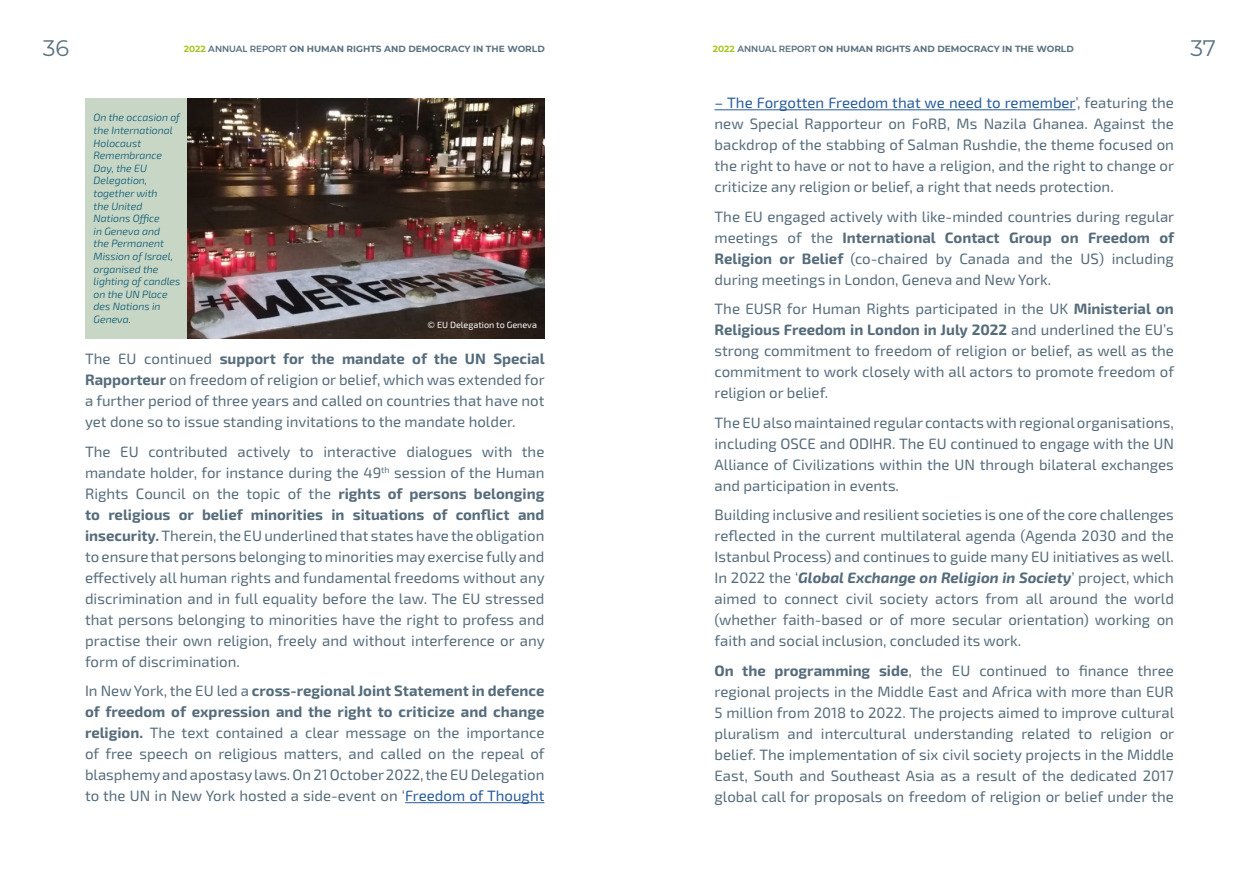
<style>
.page{position:relative;width:1259px;height:893px;background:#fff}
.page>*{position:absolute;margin:0;border:0;box-sizing:border-box;transform-origin:0 0}
.t1{font:22.5px "Montserrat";color:#597180}
.body{font:15px/21px "Exo 2";color:#566c7b;text-align:justify}
.Legende_Photo{font:italic 300 10.5px/12.6px "Exo 2";color:#00516e}
.t2{font:700 9px "Montserrat";color:#597180}
.body-2{font:9px "Exo 2";color:#fff}
.s1{color:#a5c720}
.s2{font-weight:500}
.s3{font-weight:700}
.s4{color:#275b9b}
.s5{font-weight:700;font-style:italic}
</style>
<div class="page">
<hr style="left:405px;top:802px;width:139px;height:1px;background:#275b9b">
<hr style="left:714px;top:109px;width:361px;height:1px;background:#275b9b">
<img style="left:186px;top:98px;width:358px;height:241px">
<div style="left:85px;top:98px;width:101px;height:241px;background:#c7d6c5"></div>
<h1 class="t1" style="left:43px;top:32px;width:28px">36</h1>
<p class="t2" style="left:184px;top:42px;width:362px"><span class="s1">2022</span> <span class="s2">ANNUAL REPORT</span> ON HUMAN RIGHTS AND DEMOCRACY IN THE WORLD</p>
<p class="t2" style="left:713px;top:42px;width:362px"><span class="s1">2022</span> <span class="s2">ANNUAL REPORT</span> ON HUMAN RIGHTS AND DEMOCRACY IN THE WORLD</p>
<h1 class="t1" style="left:1190px;top:32px;width:27px">37</h1>
<p class="Legende_Photo" style="left:94px;top:111px;width:88px">On the occasion of the International<br>Holocaust<br>Remembrance<br>Day, the EU<br>Delegation, together with<br>the United<br>Nations Office<br>in Geneva and<br>the Permanent<br>Mission of Israel, organised the lighting of candles on the UN Place des Nations in<br>Geneva.</p>
<p class="body-2" style="left:427px;top:319px;width:111px">© EU Delegation to Geneva</p>
<p class="body" style="left:85px;top:348px;width:461px">The EU continued <span class="s3">support for the mandate of the UN Special Rapporteur</span> on freedom of religion or belief, which was extended for a further period of three years and called on countries that have not yet done so to issue standing invitations to the mandate holder.</p>
<p class="body" style="left:85px;top:440px;width:461px">The EU contributed actively to interactive dialogues with the mandate holder, for instance during the 49<sup>th</sup> session of the Human Rights Council on the topic of the <span class="s3">rights of persons belonging to religious or belief minorities in situations of conflict and insecurity.</span> Therein, the EU underlined that states have the obligation to ensure that persons belonging to minorities may exercise fully and effectively all human rights and fundamental freedoms without any discrimination and in full equality before the law. The EU stressed that persons belonging to minorities have the right to profess and practise their own religion, freely and without interference or any form of discrimination.</p>
<p class="body" style="left:85px;top:680px;width:461px">In New York, the EU led a <span class="s3">cross-regional Joint Statement in defence of freedom of expression and the right to criticize and change religion.</span> The text contained a clear message on the importance of free speech on religious matters, and called on the repeal of blasphemy and apostasy laws. On 21 October 2022, the EU Delegation to the UN in New York hosted a side-event on ‘<span class="s4">Freedom of Thought</span></p>
<p class="body" style="left:714px;top:92px;width:461px"><span class="s4">– The Forgotten Freedom that we need to remember</span>’, featuring the new Special Rapporteur on FoRB, Ms Nazila Ghanea. Against the backdrop of the stabbing of Salman Rushdie, the theme focused on the right to have or not to have a religion, and the right to change or criticize any religion or belief, a right that needs protection.</p>
<p class="body" style="left:714px;top:205px;width:461px">The EU engaged actively with like-minded countries during regular meetings of the <span class="s3">International Contact Group on Freedom of Religion or Belief</span> (co-chaired by Canada and the US) including during meetings in London, Geneva and New York.</p>
<p class="body" style="left:714px;top:298px;width:461px">The EUSR for Human Rights participated in the UK <span class="s3">Ministerial on Religious Freedom in London in July 2022</span> and underlined the EU’s strong commitment to freedom of religion or belief, as well as the commitment to work closely with all actors to promote freedom of religion or belief.</p>
<p class="body" style="left:714px;top:411px;width:461px">The EU also maintained regular contacts with regional organisations, including OSCE and ODIHR. The EU continued to engage with the UN Alliance of Civilizations within the UN through bilateral exchanges and participation in events.</p>
<p class="body" style="left:714px;top:504px;width:461px">Building inclusive and resilient societies is one of the core challenges reflected in the current multilateral agenda (Agenda 2030 and the Istanbul Process) and continues to guide many EU initiatives as well.<br>In 2022 the ‘<span class="s5">Global Exchange on Religion in Society</span>’ project, which aimed to connect civil society actors from all around the world (whether faith-based or of more secular orientation) working on faith and social inclusion, concluded its work.</p>
<p class="body" style="left:714px;top:659px;width:461px"><span class="s3">On the programming side</span>, the EU continued to finance three regional projects in the Middle East and Africa with more than EUR 5 million from 2018 to 2022. The projects aimed to improve cultural pluralism and intercultural understanding related to religion or belief. The implementation of six civil society projects in the Middle East, South and Southeast Asia as a result of the dedicated 2017 global call for proposals on freedom of religion or belief under the</p>
</div>
